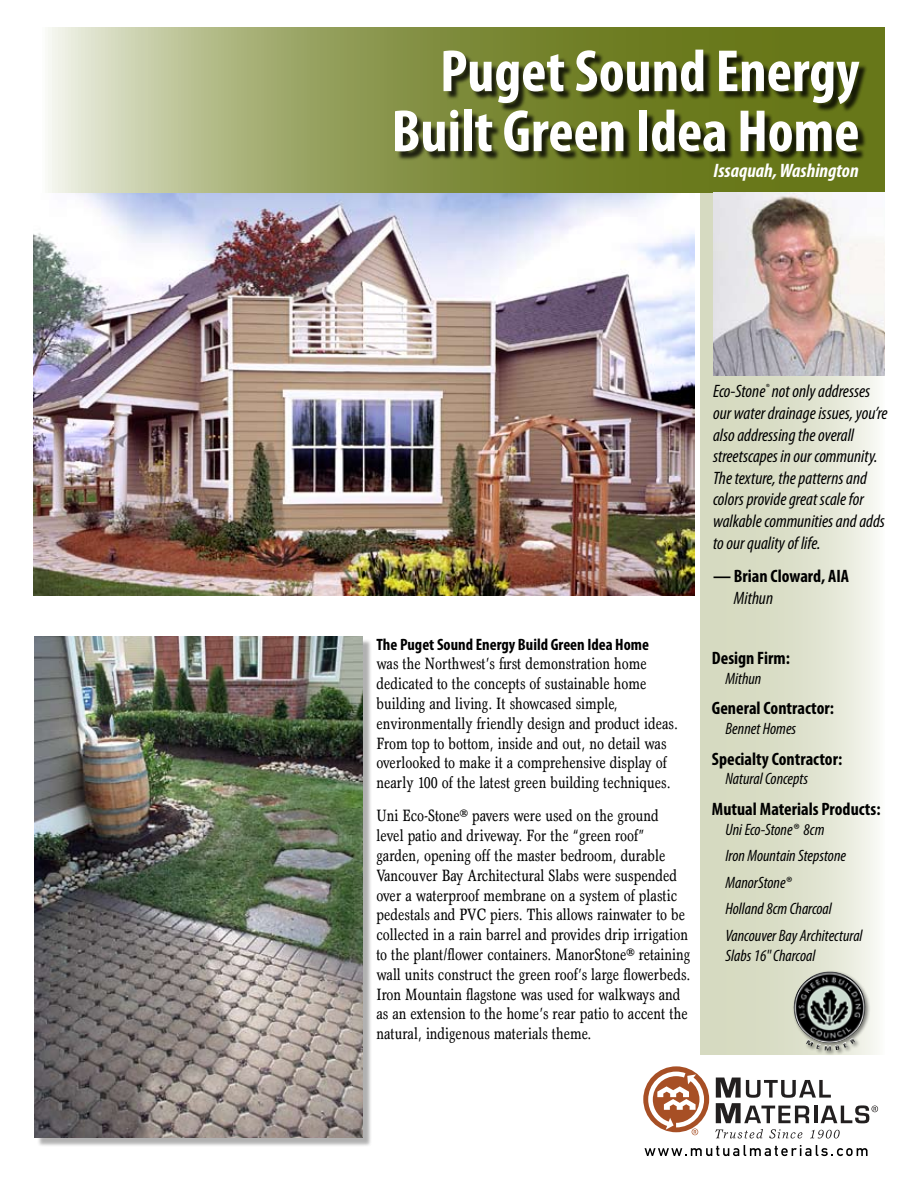
<style>
.page{position:relative;width:918px;height:1188px;background:#fff}
.page>*{position:absolute;margin:0;border:0;box-sizing:border-box;transform-origin:0 0}
.t1{font:700 condensed 60px/60px "Myriad Pro";color:#fff;text-align:right}
.t2{font:italic 700 condensed 19.5px "Myriad Pro";color:#fff}
.t3{font:italic condensed 18px/21.6px "Myriad Pro";color:#000}
.t4{font:700 condensed 18px "Myriad Pro";color:#000}
.t5{font:condensed 16.5px/19.8px "Garth Graphic";color:#000}
.t6{font:italic condensed 16.5px/26.5px "Myriad Pro";color:#000}
.t7{font:700 condensed 16.5px "Myriad Pro";color:#000}
</style>
<div class="page">
<div style="left:701px;top:179px;width:183px;height:875px;background:linear-gradient(to right,#cfd4b6,#f1f2e9)"></div>
<img style="left:34px;top:193px;width:660px;height:402px">
<div style="left:37px;top:639px;width:335px;height:508px;background:#000;opacity:.31"></div>
<img style="left:35px;top:637px;width:328px;height:501px">
<svg style="left:643px;top:1066px;width:66px;height:66px"></svg>
<svg style="left:715px;top:1129px;width:48px;height:9px"></svg>
<svg style="left:769px;top:1129px;width:33px;height:9px"></svg>
<svg style="left:810px;top:1130px;width:30px;height:8px"></svg>
<svg style="left:648px;top:1072px;width:56px;height:63px"></svg>
<svg style="left:716px;top:1078px;width:162px;height:45px"></svg>
<svg style="left:645px;top:1145px;width:223px;height:11px"></svg>
<svg style="left:48px;top:27px;width:836px;height:165px;background:#9da769"></svg>
<div style="left:397px;top:52px;width:471px;height:108px;background:#000;opacity:.77"></div>
<img style="left:713px;top:193px;width:171px;height:183px">
<div style="left:793px;top:970px;width:78px;height:86px;background:#000;opacity:.49"></div>
<img style="left:794px;top:972px;width:32px;height:57px">
<h1 class="t1" style="left:392px;top:40px;width:469px">Puget Sound Energy<br>Built Green Idea Home</h1>
<p class="t2" style="left:714px;top:158px;width:147px">Issaquah, Washington</p>
<p class="t7" style="left:376px;top:634px;width:274px">The Puget Sound Energy Build Green Idea Home</p>
<p class="t5" style="left:376px;top:654px;width:303px">was the Northwest’s first demonstration home dedicated to the concepts of sustainable home building and living. It showcased simple, environmentally friendly design and product ideas.<br>From top to bottom, inside and out, no detail was overlooked to make it a comprehensive display of nearly 100 of the latest green building techniques.</p>
<p class="t5" style="left:376px;top:806px;width:316px">Uni Eco-Stone® pavers were used on the ground<br>level patio and driveway. For the “green roof” garden, opening off the master bedroom, durable Vancouver Bay Architectural Slabs were suspended over a waterproof membrane on a system of plastic pedestals and PVC piers. This allows rainwater to be collected in a rain barrel and provides drip irrigation to the plant/flower containers. ManorStone® retaining wall units construct the green roof’s large flowerbeds.<br>Iron Mountain flagstone was used for walkways and as an extension to the home’s rear patio to accent the natural, indigenous materials theme.</p>
<p class="t3" style="left:713px;top:380px;width:176px">Eco-Stone<sup>®</sup> not only addresses our water drainage issues, you’re also addressing the overall streetscapes in our community.<br>The texture, the patterns and colors provide great scale for walkable communities and adds to our quality of life.</p>
<p class="t4" style="left:713px;top:565px;width:138px">— Brian Cloward, AIA</p>
<p class="t3" style="left:734px;top:587px;width:41px">Mithun</p>
<p class="t4" style="left:712px;top:647px;width:80px">Design Firm:</p>
<p class="t6" style="left:725px;top:665px;width:37px">Mithun</p>
<p class="t4" style="left:712px;top:697px;width:124px">General Contractor:</p>
<p class="t6" style="left:725px;top:715px;width:72px">Bennet Homes</p>
<p class="t4" style="left:712px;top:747px;width:132px">Specialty Contractor:</p>
<p class="t6" style="left:725px;top:765px;width:84px">Natural Concepts</p>
<p class="t4" style="left:712px;top:798px;width:170px">Mutual Materials Products:</p>
<p class="t6" style="left:725px;top:816px;width:139px">Uni Eco-Stone® 8cm<br>Iron Mountain Stepstone<br>ManorStone®<br>Holland 8cm Charcoal<br>Vancouver Bay Architectural</p>
<p class="t6" style="left:725px;top:942px;width:91px">Slabs 16" Charcoal</p>
</div>
